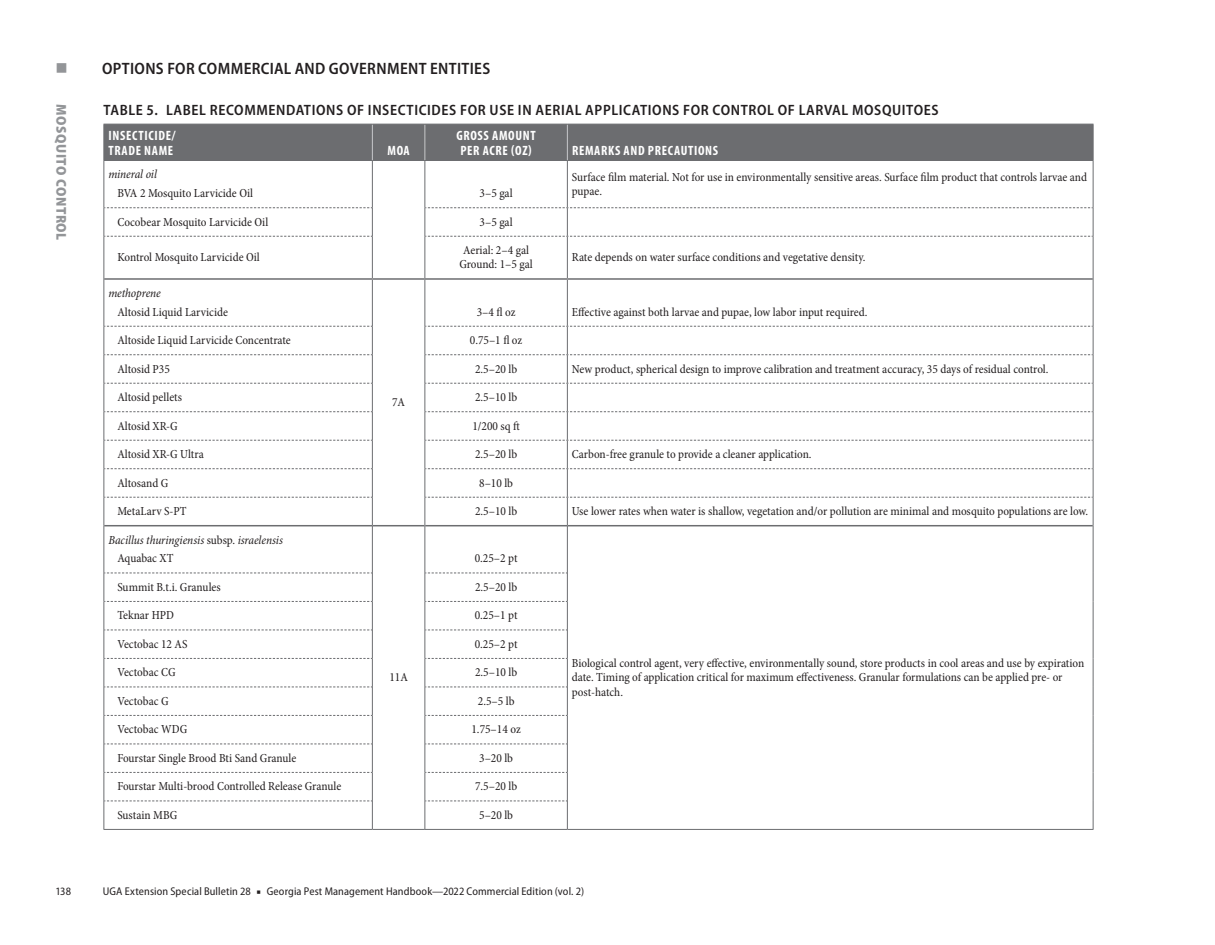
<style>
.page{position:relative;width:1215px;height:945px;background:#fff}
.page>*{position:absolute;margin:0;border:0;box-sizing:border-box;transform-origin:0 0}
.t1{font:600 semi-condensed 16.5px "Myriad Pro";letter-spacing:.02em;color:#231f20}
.t2{font:600 semi-condensed 15px "Myriad Pro";letter-spacing:.04em;color:#231f20}
.t3{font:900 semi-condensed 14.25px "Myriad Pro";letter-spacing:.035em;color:#939598}
.t4{font:700 condensed 13.5px/14.2px "Myriad Pro";letter-spacing:.05em;color:#fff}
.t5{font:condensed 12.3px/14.2px "Minion Pro";letter-spacing:-.005em;color:#231f20}
.t6{font:italic condensed 12.3px/18.8px "Minion Pro";letter-spacing:-.005em;color:#231f20}
.t7{font:semi-condensed 11.25px "Myriad Pro";letter-spacing:.01em;color:#231f20}
.s1{color:#939598}
.s2{font-style:normal}
.s3{font-family:"Minion Pro";font-stretch:normal}
</style>
<div class="page">
<div style="left:105px;top:125px;width:988px;height:35px;background:#6c6d70"></div>
<hr style="left:372px;top:124px;width:1px;height:36px;background:#c7c8ca">
<hr style="left:424px;top:124px;width:1px;height:36px;background:#c7c8ca">
<hr style="left:567px;top:124px;width:1px;height:36px;background:#c7c8ca">
<hr style="left:372px;top:161px;width:1px;height:47px;background:#6c6d70">
<hr style="left:424px;top:161px;width:1px;height:47px;background:#6c6d70">
<hr style="left:567px;top:161px;width:1px;height:46px;background:#6c6d70">
<hr style="left:372px;top:236px;width:1px;height:42px;background:#6c6d70">
<hr style="left:424px;top:236px;width:1px;height:42px;background:#6c6d70">
<hr style="left:567px;top:237px;width:1px;height:41px;background:#6c6d70">
<hr style="left:372px;top:280px;width:1px;height:46px;background:#6c6d70">
<hr style="left:424px;top:280px;width:1px;height:46px;background:#6c6d70">
<hr style="left:567px;top:280px;width:1px;height:46px;background:#6c6d70">
<hr style="left:104px;top:161px;width:1px;height:47px;background:#6c6d70">
<hr style="left:1093px;top:161px;width:1px;height:47px;background:#6c6d70">
<hr style="left:104px;top:236px;width:1px;height:43px;background:#6c6d70">
<hr style="left:1093px;top:236px;width:1px;height:43px;background:#6c6d70">
<svg style="left:104px;top:207px;width:269px;height:30px"></svg>
<svg style="left:424px;top:207px;width:670px;height:30px"></svg>
<hr style="left:104px;top:278px;width:268px;height:2px;background:#6c6d70">
<hr style="left:372px;top:278px;width:53px;height:2px;background:#6c6d70">
<hr style="left:425px;top:278px;width:142px;height:2px;background:#6c6d70">
<hr style="left:567px;top:278px;width:526px;height:2px;background:#6c6d70">
<hr style="left:373px;top:525px;width:51px;height:1px;background:#6c6d70">
<hr style="left:372px;top:829px;width:53px;height:1px;background:#6c6d70">
<hr style="left:567px;top:829px;width:527px;height:1px;background:#6c6d70">
<hr style="left:104px;top:829px;width:268px;height:1px;background:#6c6d70">
<hr style="left:425px;top:829px;width:142px;height:1px;background:#6c6d70">
<hr style="left:104px;top:279px;width:1px;height:47px;background:#6c6d70">
<hr style="left:1093px;top:279px;width:1px;height:47px;background:#6c6d70">
<hr style="left:104px;top:526px;width:1px;height:47px;background:#6c6d70">
<hr style="left:372px;top:526px;width:1px;height:47px;background:#6c6d70">
<hr style="left:424px;top:526px;width:1px;height:47px;background:#6c6d70">
<hr style="left:567px;top:526px;width:1px;height:47px;background:#6c6d70">
<hr style="left:1093px;top:526px;width:1px;height:47px;background:#6c6d70">
<svg style="left:1093px;top:573px;width:1px;height:256px"></svg>
<svg style="left:104px;top:326px;width:269px;height:200px"></svg>
<hr style="left:104px;top:124px;width:268px;height:1px;background:#6c6d70">
<hr style="left:104px;top:124px;width:1px;height:36px;background:#6c6d70">
<hr style="left:372px;top:124px;width:53px;height:1px;background:#6c6d70">
<hr style="left:425px;top:124px;width:142px;height:1px;background:#6c6d70">
<hr style="left:567px;top:124px;width:527px;height:1px;background:#6c6d70">
<hr style="left:1093px;top:124px;width:1px;height:36px;background:#6c6d70">
<hr style="left:104px;top:160px;width:268px;height:1px;background:#6c6d70">
<hr style="left:372px;top:160px;width:53px;height:1px;background:#6c6d70">
<hr style="left:425px;top:160px;width:142px;height:1px;background:#6c6d70">
<hr style="left:567px;top:160px;width:527px;height:1px;background:#6c6d70">
<svg style="left:104px;top:573px;width:269px;height:256px"></svg>
<svg style="left:424px;top:573px;width:144px;height:256px"></svg>
<svg style="left:424px;top:326px;width:670px;height:200px"></svg>
<h1 class="t1" style="left:56px;top:59px;width:436px"><span class="s1">■</span> OPTIONS FOR COMMERCIAL AND GOVERNMENT ENTITIES</h1>
<p class="t3" style="left:69px;top:104px;width:137px;rotate:90deg">MOSQUITO CONTROL</p>
<p class="t2" style="left:104px;top:101px;width:837px">TABLE 5. LABEL RECOMMENDATIONS OF INSECTICIDES FOR USE IN AERIAL APPLICATIONS FOR CONTROL OF LARVAL MOSQUITOES</p>
<p class="t4" style="left:109px;top:128px;width:68px">INSECTICIDE/<br>TRADE NAME</p>
<p class="t4" style="left:456px;top:128px;width:81px;text-align:center">GROSS AMOUNT<br>PER ACRE (OZ)</p>
<p class="t4" style="left:387px;top:143px;width:24px">MOA</p>
<p class="t4" style="left:572px;top:143px;width:148px">REMARKS AND PRECAUTIONS</p>
<p class="t6" style="left:108px;top:165px;width:50px">mineral oil</p>
<p class="t5" style="left:117px;top:186px;width:137px">BVA 2 Mosquito Larvicide Oil</p>
<p class="t5" style="left:480px;top:186px;width:35px">3–5 gal</p>
<p class="t5" style="left:572px;top:170px;width:517px">Surface film material. Not for use in environmentally sensitive areas. Surface film product that controls larvae and pupae.</p>
<p class="t5" style="left:117px;top:215px;width:152px">Cocobear Mosquito Larvicide Oil</p>
<p class="t5" style="left:480px;top:215px;width:35px">3–5 gal</p>
<p class="t5" style="left:117px;top:250px;width:144px">Kontrol Mosquito Larvicide Oil</p>
<p class="t5" style="left:459px;top:243px;width:75px;text-align:center">Aerial: 2–4 gal<br>Ground: 1–5 gal</p>
<p class="t5" style="left:572px;top:250px;width:295px">Rate depends on water surface conditions and vegetative density.</p>
<p class="t6" style="left:108px;top:284px;width:54px">methoprene</p>
<p class="t5" style="left:117px;top:305px;width:112px">Altosid Liquid Larvicide</p>
<p class="t5" style="left:477px;top:305px;width:40px">3–4 fl oz</p>
<p class="t5" style="left:572px;top:305px;width:297px">Effective against both larvae and pupae, low labor input required.</p>
<p class="t5" style="left:117px;top:333px;width:175px">Altoside Liquid Larvicide Concentrate</p>
<p class="t5" style="left:470px;top:333px;width:54px">0.75–1 fl oz</p>
<p class="t5" style="left:117px;top:362px;width:54px">Altosid P35</p>
<p class="t5" style="left:475px;top:362px;width:44px">2.5–20 lb</p>
<p class="t5" style="left:572px;top:362px;width:478px">New product, spherical design to improve calibration and treatment accuracy, 35 days of residual control.</p>
<p class="t5" style="left:117px;top:390px;width:66px">Altosid pellets</p>
<p class="t5" style="left:475px;top:390px;width:44px">2.5–10 lb</p>
<p class="t5" style="left:117px;top:419px;width:62px">Altosid XR-G</p>
<p class="t5" style="left:472px;top:419px;width:49px">1/200 sq ft</p>
<p class="t5" style="left:117px;top:447px;width:88px">Altosid XR-G Ultra</p>
<p class="t5" style="left:475px;top:447px;width:44px">2.5–20 lb</p>
<p class="t5" style="left:572px;top:447px;width:241px">Carbon-free granule to provide a cleaner application.</p>
<p class="t5" style="left:117px;top:476px;width:52px">Altosand G</p>
<p class="t5" style="left:479px;top:476px;width:35px">8–10 lb</p>
<p class="t5" style="left:117px;top:504px;width:71px">MetaLarv S-PT</p>
<p class="t5" style="left:475px;top:504px;width:44px">2.5–10 lb</p>
<p class="t5" style="left:572px;top:504px;width:518px">Use lower rates when water is shallow, vegetation and/or pollution are minimal and mosquito populations are low.</p>
<p class="t6" style="left:117px;top:531px;width:167px;text-indent:-9px">Bacillus thuringiensis <span class="s2">subsp.</span> israelensis<br><span class="s2">Aquabac XT</span></p>
<p class="t5" style="left:392px;top:395px;width:15px">7A</p>
<p class="t5" style="left:475px;top:552px;width:44px">0.25–2 pt</p>
<p class="t5" style="left:117px;top:580px;width:105px">Summit B.t.i. Granules</p>
<p class="t5" style="left:475px;top:580px;width:44px">2.5–20 lb</p>
<p class="t5" style="left:117px;top:609px;width:58px">Teknar HPD</p>
<p class="t5" style="left:475px;top:609px;width:44px">0.25–1 pt</p>
<p class="t5" style="left:117px;top:637px;width:72px">Vectobac 12 AS</p>
<p class="t5" style="left:475px;top:637px;width:44px">0.25–2 pt</p>
<p class="t5" style="left:117px;top:666px;width:60px">Vectobac CG</p>
<p class="t5" style="left:475px;top:666px;width:44px">2.5–10 lb</p>
<p class="t5" style="left:117px;top:694px;width:53px">Vectobac G</p>
<p class="t5" style="left:478px;top:694px;width:38px">2.5–5 lb</p>
<p class="t5" style="left:117px;top:723px;width:71px">Vectobac WDG</p>
<p class="t5" style="left:471px;top:723px;width:51px">1.75–14 oz</p>
<p class="t5" style="left:117px;top:751px;width:181px">Fourstar Single Brood Bti Sand Granule</p>
<p class="t5" style="left:479px;top:751px;width:35px">3–20 lb</p>
<p class="t5" style="left:117px;top:780px;width:225px">Fourstar Multi-brood Controlled Release Granule</p>
<p class="t5" style="left:475px;top:780px;width:44px">7.5–20 lb</p>
<p class="t5" style="left:117px;top:808px;width:61px">Sustain MBG</p>
<p class="t5" style="left:479px;top:808px;width:35px">5–20 lb</p>
<p class="t5" style="left:389px;top:670px;width:20px">11A</p>
<p class="t5" style="left:572px;top:656px;width:514px">Biological control agent, very effective, environmentally sound, store products in cool areas and use by expiration date. Timing of application critical for maximum effectiveness. Granular formulations can be applied pre- or post-hatch.</p>
<p class="t7" style="left:56px;top:885px;width:17px">138</p>
<p class="t7" style="left:103px;top:885px;width:483px">UGA Extension Special Bulletin 28 <span class="s3">■</span> Georgia Pest Management Handbook—2022 Commercial Edition (vol. 2)</p>
</div>
